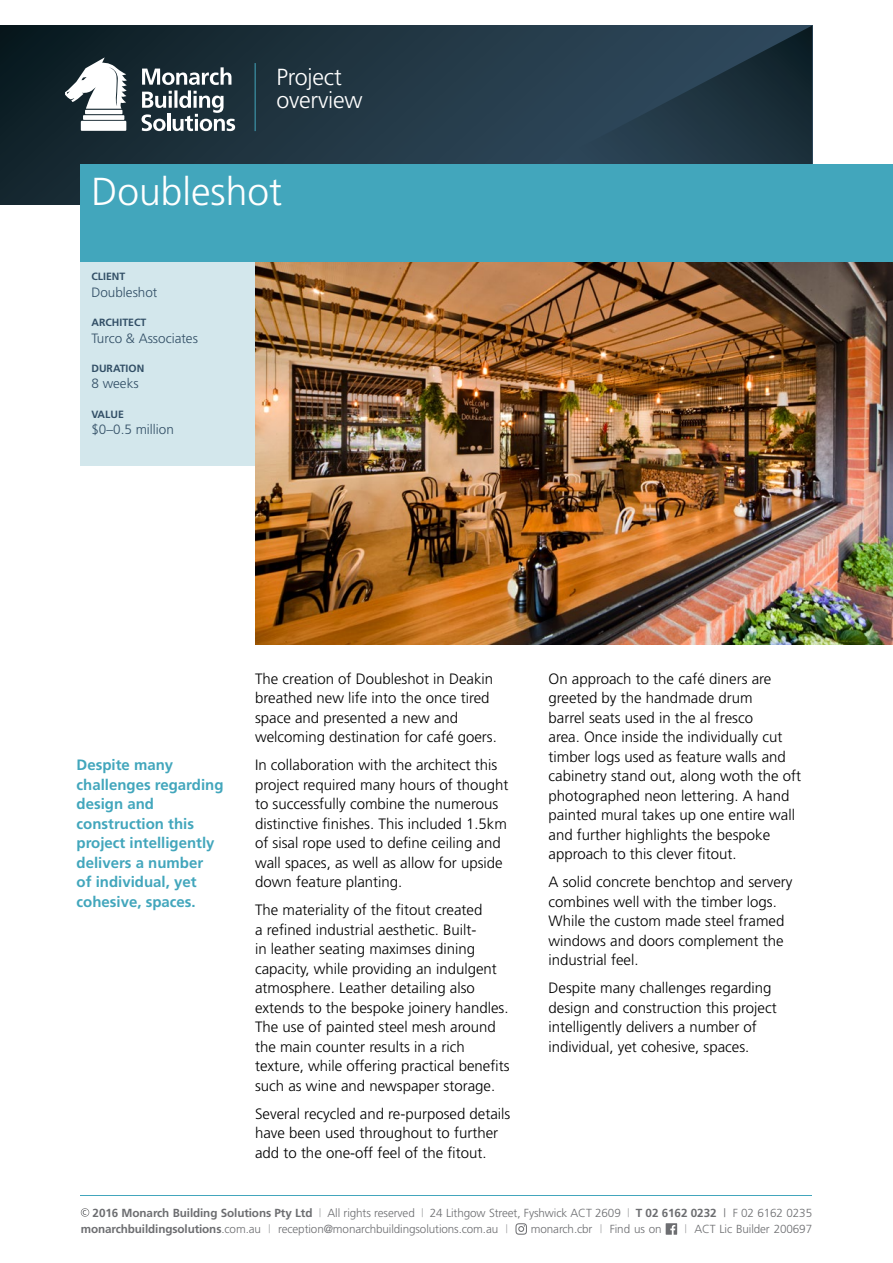
<style>
.page{position:relative;width:893px;height:1263px;background:#fff}
.page>*{position:absolute;margin:0;border:0;box-sizing:border-box;transform-origin:0 0}
.t1{font:300 39px "Frutiger";color:#fff}
.t2{font:300 23.25px/23.2px "Frutiger";letter-spacing:-.01em;color:#fff}
.t3{font:300 15px/19.5px "Frutiger";color:#000}
.t4{font:700 15px/19.5px "Frutiger";color:#42a6bc}
.t5{font:300 13.5px "Frutiger";color:#324f66}
.t6{font:300 11.7px/16.5px "Frutiger";letter-spacing:-.01em;color:#6d6e71;scale:.5 1}
.t7{font:300 11.7px "Frutiger";letter-spacing:-.01em;color:#6d6e71}
.t8{font:700 10.5px "Frutiger";color:#324f66}
.s1{font-weight:700}
</style>
<div class="page">
<svg style="left:0;top:26px;width:472px;height:178px;background:#1b2f39"></svg>
<div style="left:81px;top:121px;width:45px;height:10px;background:#fff"></div>
<div style="left:83px;top:115px;width:41px;height:5px;background:#fff"></div>
<hr style="left:85px;top:110px;width:37px;height:4px;background:#fff">
<svg style="left:65px;top:57px;width:62px;height:52px"></svg>
<svg style="left:142px;top:67px;width:93px;height:64px"></svg>
<hr style="left:255px;top:63px;width:1px;height:68px;background:#42a6bc">
<svg style="left:472px;top:26px;width:340px;height:138px;background:#253b4b"></svg>
<hr style="left:81px;top:1195px;width:731px;height:1px;background:#42a6bc">
<svg style="left:81px;top:1208px;width:8px;height:9px"></svg>
<svg style="left:515px;top:1223px;width:12px;height:12px"></svg>
<svg style="left:666px;top:1223px;width:11px;height:12px"></svg>
<img style="left:255px;top:261px;width:638px;height:383px">
<div style="left:81px;top:261px;width:174px;height:205px;background:#d3e7ec"></div>
<div style="left:81px;top:164px;width:812px;height:97px;background:#42a6bc"></div>
<h2 class="t2" style="left:276px;top:65px;width:88px">Project overview</h2>
<h1 class="t1" style="left:91px;top:169px;width:192px">Doubleshot</h1>
<p class="t8" style="left:91px;top:270px;width:35px">CLIENT</p>
<p class="t5" style="left:91px;top:284px;width:68px">Doubleshot</p>
<p class="t8" style="left:91px;top:316px;width:56px">ARCHITECT</p>
<p class="t5" style="left:91px;top:330px;width:108px">Turco &amp; Associates</p>
<p class="t8" style="left:91px;top:362px;width:54px">DURATION</p>
<p class="t5" style="left:91px;top:376px;width:49px">8 weeks</p>
<p class="t8" style="left:91px;top:408px;width:34px">VALUE</p>
<p class="t5" style="left:91px;top:422px;width:84px">$0–0.5 million</p>
<p class="t4" style="left:77px;top:755px;width:148px">Despite many challenges regarding design and construction this project intelligently delivers a number<br>of individual, yet cohesive, spaces.</p>
<p class="t3" style="left:255px;top:669px;width:243px">The creation of Doubleshot in Deakin breathed new life into the once tired space and presented a new and welcoming destination for café goers.</p>
<p class="t3" style="left:255px;top:755px;width:255px">In collaboration with the architect this project required many hours of thought to successfully combine the numerous distinctive finishes. This included 1.5km of sisal rope used to define ceiling and wall spaces, as well as allow for upside down feature planting.</p>
<p class="t3" style="left:255px;top:900px;width:256px">The materiality of the fitout created<br>a refined industrial aesthetic. Built-<br>in leather seating maximses dining capacity, while providing an indulgent atmosphere. Leather detailing also extends to the bespoke joinery handles.<br>The use of painted steel mesh around the main counter results in a rich texture, while offering practical benefits such as wine and newspaper storage.</p>
<p class="t3" style="left:255px;top:1104px;width:257px">Several recycled and re-purposed details have been used throughout to further add to the one-off feel of the fitout.</p>
<p class="t3" style="left:549px;top:669px;width:254px">On approach to the café diners are greeted by the handmade drum<br>barrel seats used in the al fresco<br>area. Once inside the individually cut timber logs used as feature walls and cabinetry stand out, along woth the oft photographed neon lettering. A hand painted mural takes up one entire wall and further highlights the bespoke approach to this clever fitout.</p>
<p class="t3" style="left:549px;top:872px;width:245px">A solid concrete benchtop and servery combines well with the timber logs.<br>While the custom made steel framed windows and doors complement the industrial feel.</p>
<p class="t3" style="left:549px;top:978px;width:230px">Despite many challenges regarding design and construction this project intelligently delivers a number of individual, yet cohesive, spaces.</p>
<p class="t6" style="left:81px;top:1204px;width:1464px;text-indent:12px"><span class="s1">2016 Monarch Building Solutions Pty Ltd</span> | All rights reserved | 24 Lithgow Street, Fyshwick ACT 2609 | <span class="s1">T 02 6162 0232</span> | F 02 6162 0235 <span class="s1">monarchbuildingsolutions</span>.com.au | reception@monarchbuildingsolutions.com.au |</p>
<p class="t7" style="left:531px;top:1222px;width:132px">monarch.cbr | Find us on</p>
<p class="t6" style="left:685px;top:1221px;width:256px">| ACT Lic Builder 200697</p>
</div>
